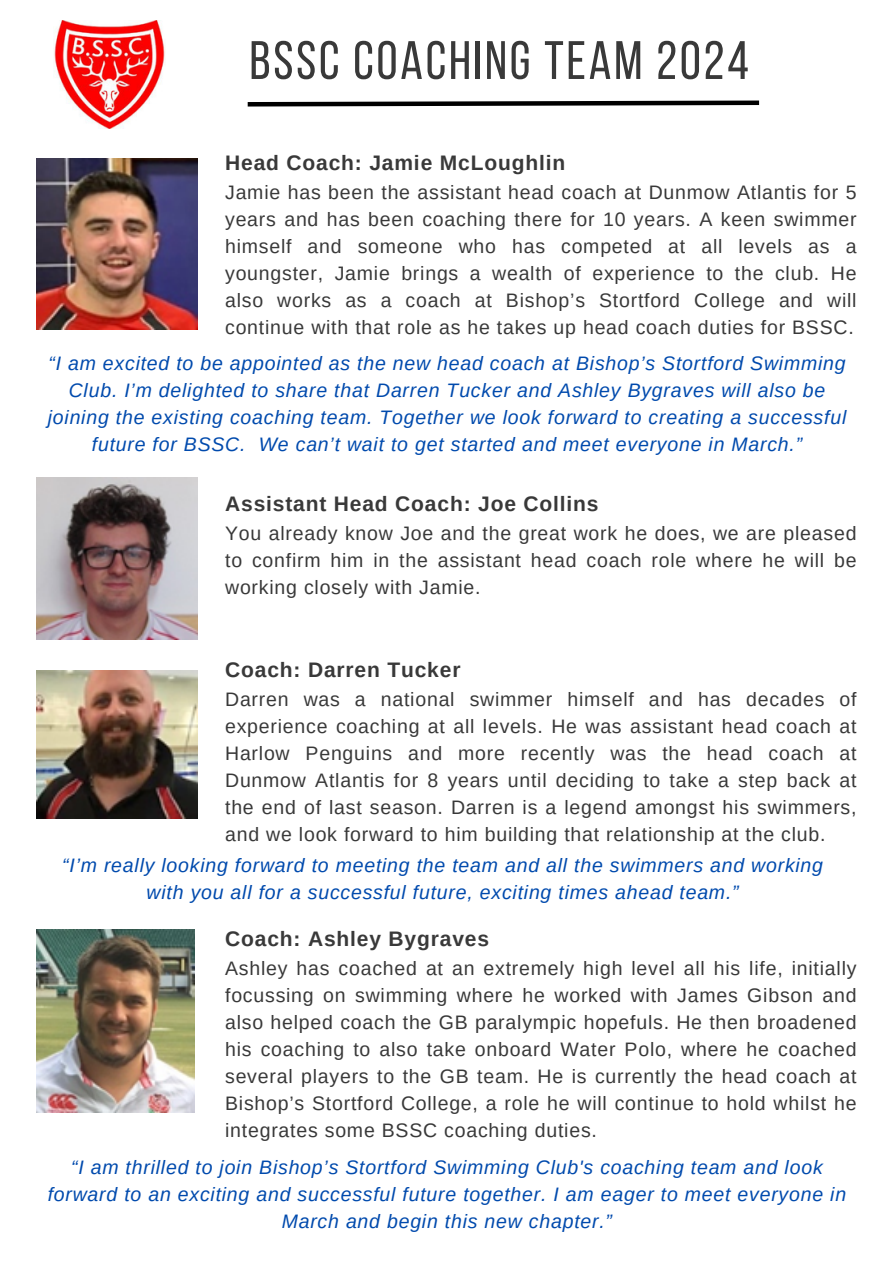
<style>
.page{position:relative;width:893px;height:1264px;background:#fff}
.page>*{position:absolute;margin:0;border:0;box-sizing:border-box;transform-origin:0 0}
.t1{font:54px "Bebas Neue";letter-spacing:.05em;color:#393939}
.t2{font:700 21px "Arimo";letter-spacing:.04em;color:#393939}
.t3{font:19.5px/27px "Arimo";letter-spacing:.04em;color:#393939;text-align:justify}
.t4{font:italic 19.5px/27px "Arimo";letter-spacing:.04em;color:#004aad;text-align:center}
</style>
<div class="page">
<img style="left:54px;top:20px;width:111px;height:108px">
<img style="left:36px;top:158px;width:161px;height:171px">
<svg style="left:247px;top:100px;width:513px;height:7px"></svg>
<img style="left:36px;top:478px;width:161px;height:162px">
<img style="left:36px;top:670px;width:161px;height:148px">
<img style="left:36px;top:929px;width:159px;height:183px">
<p class="t1" style="left:249px;top:38px;width:501px">BSSC COACHING TEAM 2024</p>
<p class="t2" style="left:225px;top:150px;width:341px">Head Coach: Jamie McLoughlin</p>
<h2 class="t3" style="left:225px;top:179px;width:633px">Jamie has been the assistant head coach at Dunmow Atlantis for 5 years and has been coaching there for 10 years. A keen swimmer himself and someone who has competed at all levels as a youngster, Jamie brings a wealth of experience to the club. He also works as a coach at Bishop’s Stortford College and will continue with that role as he takes up head coach duties for BSSC.</h2>
<p class="t4" style="left:48px;top:349px;width:800px">“I am excited to be appointed as the new head coach at Bishop’s Stortford Swimming Club. I’m delighted to share that Darren Tucker and Ashley Bygraves will also be joining the existing coaching team. Together we look forward to creating a successful future for BSSC. We can’t wait to get started and meet everyone in March.”</p>
<p class="t2" style="left:225px;top:491px;width:375px">Assistant Head Coach: Joe Collins</p>
<h2 class="t3" style="left:225px;top:520px;width:633px">You already know Joe and the great work he does, we are pleased to confirm him in the assistant head coach role where he will be working closely with Jamie.</h2>
<p class="t2" style="left:225px;top:658px;width:237px">Coach: Darren Tucker</p>
<p class="t3" style="left:225px;top:686px;width:633px">Darren was a national swimmer himself and has decades of experience coaching at all levels. He was assistant head coach at Harlow Penguins and more recently was the head coach at Dunmow Atlantis for 8 years until deciding to take a step back at the end of last season. Darren is a legend amongst his swimmers, and we look forward to him building that relationship at the club.</p>
<h2 class="t4" style="left:62px;top:852px;width:762px">“I’m really looking forward to meeting the team and all the swimmers and working with you all for a successful future, exciting times ahead team.”</h2>
<p class="t2" style="left:225px;top:926px;width:265px">Coach: Ashley Bygraves</p>
<p class="t3" style="left:225px;top:955px;width:633px">Ashley has coached at an extremely high level all his life, initially focussing on swimming where he worked with James Gibson and also helped coach the GB paralympic hopefuls. He then broadened his coaching to also take onboard Water Polo, where he coached several players to the GB team. He is currently the head coach at Bishop’s Stortford College, a role he will continue to hold whilst he integrates some BSSC coaching duties.</p>
<p class="t4" style="left:48px;top:1153px;width:800px">“I am thrilled to join Bishop’s Stortford Swimming Club's coaching team and look forward to an exciting and successful future together. I am eager to meet everyone in<br>March and begin this new chapter.”</p>
</div>
